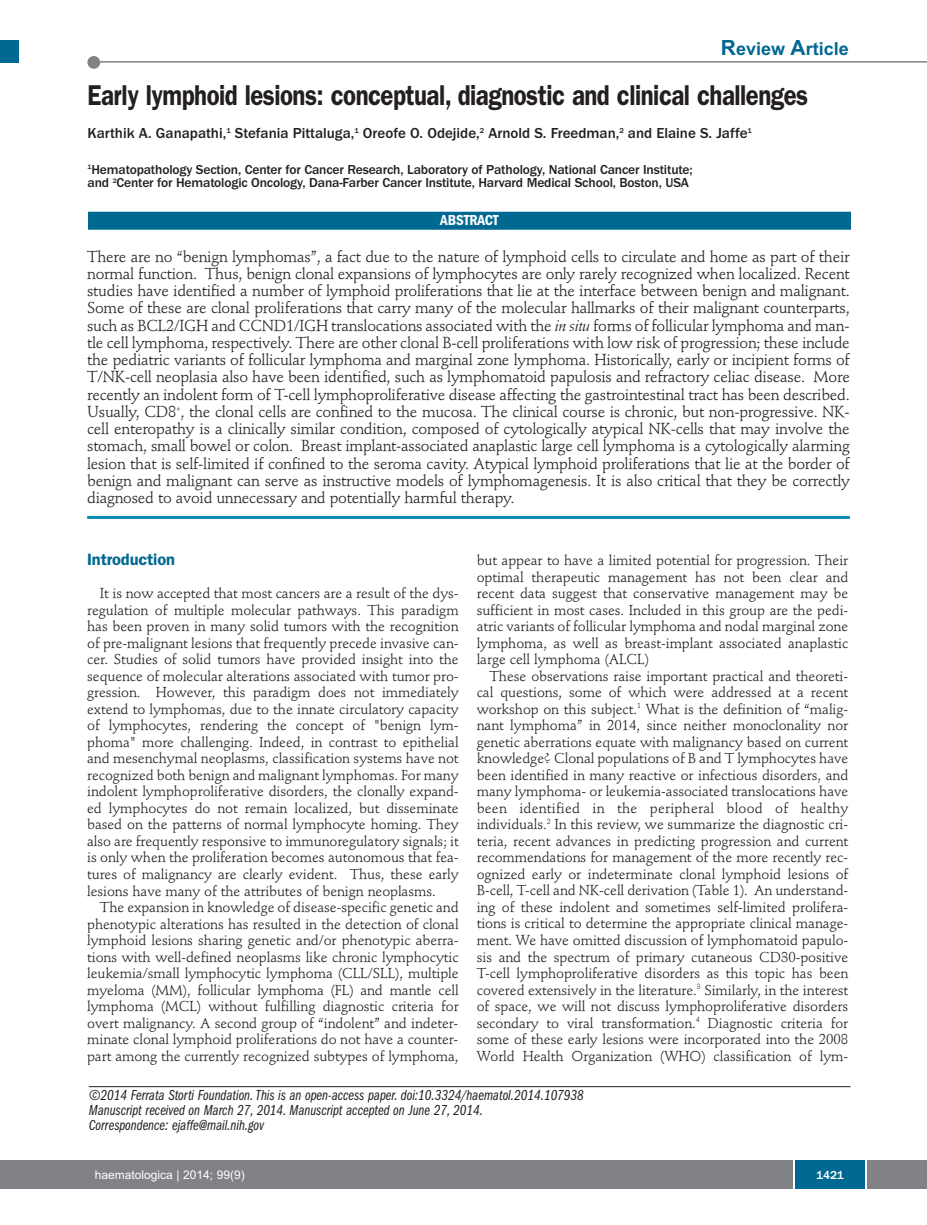
<style>
.page{position:relative;width:927px;height:1225px;background:#fff}
.page>*{position:absolute;margin:0;border:0;box-sizing:border-box;transform-origin:0 0}
.t1{font:600 28.8px "Franklin Gothic";letter-spacing:-.02em;color:#231f20;scale:.83 1}
.t2{font:700 18px "Arial";color:#006991}
.t3{font:600 16.5px "Franklin Gothic";letter-spacing:-.01em;color:#006991}
.t4{font:15.75px/17.2px "Stempel Schneidler";letter-spacing:-.015em;color:#231f20;text-align:justify}
.t5{font:15px/15px "Franklin Gothic Book Cmpr Ital";color:#231f20}
.t6{font:500 15px "Franklin Gothic";color:#231f20}
.t7{font:600 condensed 15px "Franklin Gothic";letter-spacing:-.005em;color:#fff}
.t8{font:14.25px/16.5px "Stempel Schneidler";letter-spacing:-.005em;color:#231f20;text-align:justify}
.t9{font:500 13.5px/13.5px "Franklin Gothic";letter-spacing:-.01em;color:#231f20}
.t10{font:12px "Arial";color:#fff}
.t11{font:500 12px "Franklin Gothic";color:#fff}
.s1{font-size:21px}
.s2{font-style:italic}
</style>
<div class="page">
<div style="left:87px;top:56px;width:13px;height:13px;background:#808285;border-radius:50%"></div>
<hr style="left:95px;top:61px;width:832px;height:2px;background:#808285">
<div style="left:17px;top:1160px;width:910px;height:28px;background:#808285"></div>
<div style="left:795px;top:1160px;width:70px;height:28px;background:#006991"></div>
<hr style="left:793px;top:1160px;width:2px;height:28px;background:#fff">
<hr style="left:865px;top:1160px;width:2px;height:28px;background:#fff">
<div style="left:0;top:40px;width:19px;height:22px;background:#006991"></div>
<div style="left:0;top:1160px;width:18px;height:28px;background:#808285"></div>
<hr style="left:89px;top:1086px;width:761px;height:1px;background:#231f20">
<hr style="left:87px;top:516px;width:763px;height:3px;background:#0d8aaf">
<div style="left:88px;top:212px;width:763px;height:18px;background:#006991"></div>
<p class="t2" style="left:721px;top:38px;width:129px"><span class="s1">R</span>eview <span class="s1">A</span>rticle</p>
<h1 class="t1" style="left:88px;top:85px;width:870px">Early lymphoid lesions: conceptual, diagnostic and clinical challenges</h1>
<p class="t6" style="left:88px;top:124px;width:666px">Karthik A. Ganapathi,<sup>1</sup> Stefania Pittaluga,<sup>1</sup> Oreofe O. Odejide,<sup>2</sup> Arnold S. Freedman,<sup>2</sup> and Elaine S. Jaffe<sup>1</sup></p>
<p class="t9" style="left:88px;top:162px;width:607px"><sup>1</sup>Hematopathology Section, Center for Cancer Research, Laboratory of Pathology, National Cancer Institute; and <sup>2</sup>Center for Hematologic Oncology, Dana-Farber Cancer Institute, Harvard Medical School, Boston, USA</p>
<p class="t7" style="left:440px;top:215px;width:60px">ABSTRACT</p>
<p class="t4" style="left:87px;top:249px;width:764px">There are no “benign lymphomas”, a fact due to the nature of lymphoid cells to circulate and home as part of their normal function. Thus, benign clonal expansions of lymphocytes are only rarely recognized when localized. Recent studies have identified a number of lymphoid proliferations that lie at the interface between benign and malignant.<br>Some of these are clonal proliferations that carry many of the molecular hallmarks of their malignant counterparts, such as BCL2/IGH and CCND1/IGH translocations associated with the <span class="s2">in situ</span> forms of follicular lymphoma and man&shy;tle cell lymphoma, respectively. There are other clonal B-cell proliferations with low risk of progression; these include the pediatric variants of follicular lymphoma and marginal zone lymphoma. Historically, early or incipient forms of T/NK-cell neoplasia also have been identified, such as lymphomatoid papulosis and refractory celiac disease. More recently an indolent form of T-cell lymphoproliferative disease affecting the gastrointestinal tract has been described.<br>Usually, CD8<sup>+</sup>, the clonal cells are confined to the mucosa. The clinical course is chronic, but non-progressive. NK&shy;cell enteropathy is a clinically similar condition, composed of cytologically atypical NK-cells that may involve the stomach, small bowel or colon. Breast implant-associated anaplastic large cell lymphoma is a cytologically alarming lesion that is self-limited if confined to the seroma cavity. Atypical lymphoid proliferations that lie at the border of benign and malignant can serve as instructive models of lymphomagenesis. It is also critical that they be correctly diagnosed to avoid unnecessary and potentially harmful therapy.</p>
<p class="t3" style="left:87px;top:554px;width:89px">Introduction</p>
<p class="t8" style="left:87px;top:586px;width:373px;text-indent:13px">It is now accepted that most cancers are a result of the dys&shy;regulation of multiple molecular pathways. This paradigm has been proven in many solid tumors with the recognition of pre-malignant lesions that frequently precede invasive can&shy;cer. Studies of solid tumors have provided insight into the sequence of molecular alterations associated with tumor pro&shy;gression. However, this paradigm does not immediately extend to lymphomas, due to the innate circulatory capacity of lymphocytes, rendering the concept of "benign lym&shy;phoma" more challenging. Indeed, in contrast to epithelial and mesenchymal neoplasms, classification systems have not recognized both benign and malignant lymphomas. For many indolent lymphoproliferative disorders, the clonally expand&shy;ed lymphocytes do not remain localized, but disseminate based on the patterns of normal lymphocyte homing. They also are frequently responsive to immunoregulatory signals; it is only when the proliferation becomes autonomous that fea&shy;tures of malignancy are clearly evident. Thus, these early lesions have many of the attributes of benign neoplasms.</p>
<p class="t8" style="left:87px;top:900px;width:373px;text-indent:13px">The expansion in knowledge of disease-specific genetic and phenotypic alterations has resulted in the detection of clonal lymphoid lesions sharing genetic and/or phenotypic aberra&shy;tions with well-defined neoplasms like chronic lymphocytic leukemia/small lymphocytic lymphoma (CLL/SLL), multiple myeloma (MM), follicular lymphoma (FL) and mantle cell lymphoma (MCL) without fulfilling diagnostic criteria for overt malignancy. A second group of “indolent” and indeter&shy;minate clonal lymphoid proliferations do not have a counter&shy;part among the currently recognized subtypes of lymphoma,</p>
<p class="t8" style="left:477px;top:553px;width:373px">but appear to have a limited potential for progression. Their optimal therapeutic management has not been clear and recent data suggest that conservative management may be sufficient in most cases. Included in this group are the pedi&shy;atric variants of follicular lymphoma and nodal marginal zone lymphoma, as well as breast-implant associated anaplastic large cell lymphoma (ALCL)</p>
<p class="t8" style="left:477px;top:669px;width:373px;text-indent:13px">These observations raise important practical and theoreti&shy;cal questions, some of which were addressed at a recent workshop on this subject.<sup>1</sup> What is the definition of “malig&shy;nant lymphoma” in 2014, since neither monoclonality nor genetic aberrations equate with malignancy based on current knowledge? Clonal populations of B and T lymphocytes have been identified in many reactive or infectious disorders, and many lymphoma- or leukemia-associated translocations have been identified in the peripheral blood of healthy individuals.<sup>2</sup> In this review, we summarize the diagnostic cri&shy;teria, recent advances in predicting progression and current recommendations for management of the more recently rec&shy;ognized early or indeterminate clonal lymphoid lesions of B-cell, T-cell and NK-cell derivation (Table 1). An understand&shy;ing of these indolent and sometimes self-limited prolifera&shy;tions is critical to determine the appropriate clinical manage&shy;ment. We have omitted discussion of lymphomatoid papulo&shy;sis and the spectrum of primary cutaneous CD30-positive T-cell lymphoproliferative disorders as this topic has been covered extensively in the literature.<sup>3</sup> Similarly, in the interest of space, we will not discuss lymphoproliferative disorders secondary to viral transformation.<sup>4</sup> Diagnostic criteria for some of these early lesions were incorporated into the 2008<br>World Health Organization (WHO) classification of lym-</p>
<p class="t5" style="left:89px;top:1088px;width:497px">©2014 Ferrata Storti Foundation. This is an open-access paper. doi:10.3324/haematol.2014.107938<br>Manuscript received on March 27, 2014. Manuscript accepted on June 27, 2014.<br>Correspondence: ejaffe@mail.nih.gov</p>
<p class="t10" style="left:95px;top:1167px;width:152px">haematologica | 2014; 99(9)</p>
<p class="t11" style="left:816px;top:1167px;width:29px">1421</p>
</div>
